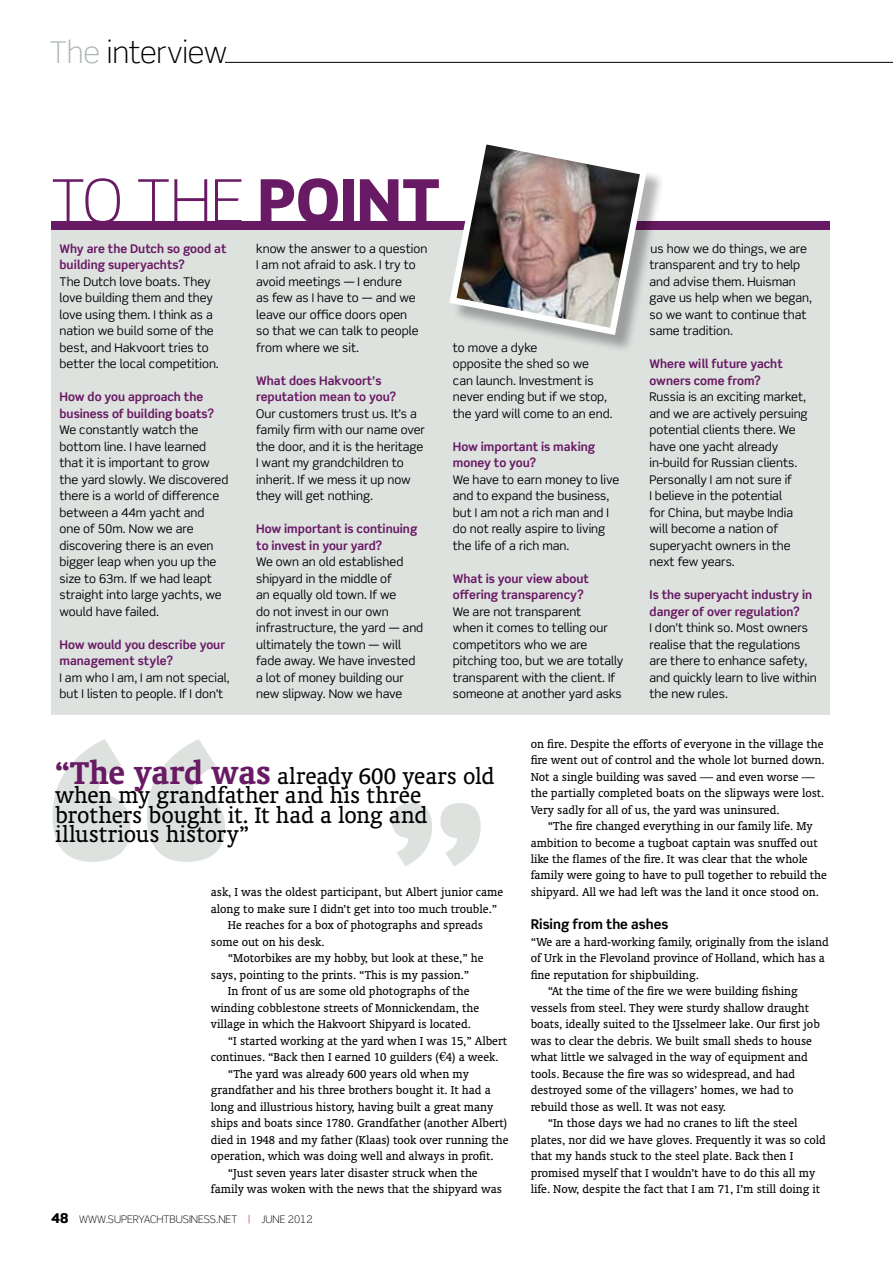
<style>
.page{position:relative;width:893px;height:1263px;background:#fff}
.page>*{position:absolute;margin:0;border:0;box-sizing:border-box;transform-origin:0 0}
.t1{font:300 60px "Scene Pro";color:#691a64}
.t2{font:300 30px "Scene Pro";letter-spacing:-.01em;color:#000}
.t3{font:25.5px/19.5px "Oranda BT";letter-spacing:-.005em;color:#000}
.t4{font:700 13.5px "Scene Pro";color:#000}
.t5{font:13.05px/16.5px "Oranda BT";color:#000}
.t6{font:12px/16.5px "Scene Pro";color:#000}
.t7{font:700 12px/16.5px "Scene Pro";color:#691a64}
.t8{font:300 10.5px "Scene Pro";color:#000}
.s1{color:#adb8b1}
.s2{font-weight:900}
.s3{font-weight:700;font-size:36px;color:#691a64}
.s4{font-family:"Euro Font Eighty One"}
.s5{font-weight:900;font-size:13.5px}
.s6{color:#c60410}
</style>
<div class="page">
<div style="left:51px;top:221px;width:778px;height:494px;background:#dde2df"></div>
<div style="left:51px;top:221px;width:778px;height:9px;background:#691a64"></div>
<div style="left:452px;top:139px;width:212px;height:213px;background:#000;opacity:.3"></div>
<img style="left:449px;top:139px;width:202px;height:200px">
<hr style="left:225px;top:62px;width:668px;height:1px;background:#000">
<svg style="left:52px;top:739px;width:173px;height:123px"></svg>
<svg style="left:392px;top:803px;width:89px;height:63px"></svg>
<h2 class="t2" style="left:50px;top:34px;width:179px"><span class="s1">the</span> interview</h2>
<h1 class="t1" style="left:51px;top:165px;width:282px">TO THE <span class="s2">POINT</span></h1>
<p class="t7" style="left:60px;top:240px;width:168px">Why are the Dutch so good at building superyachts?</p>
<p class="t6" style="left:60px;top:273px;width:161px">The Dutch love boats. They love building them and they love using them. I think as a nation we build some of the best, and Hakvoort tries to better the local competition.</p>
<p class="t7" style="left:60px;top:388px;width:156px">How do you approach the business of building boats?</p>
<p class="t6" style="left:60px;top:421px;width:170px">We constantly watch the bottom line. I have learned that it is important to grow the yard slowly. We discovered there is a world of difference between a 44m yacht and<br>one of 50m. Now we are discovering there is an even bigger leap when you up the size to 63m. If we had leapt straight into large yachts, we would have failed.</p>
<p class="t7" style="left:60px;top:636px;width:167px">How would you describe your management style?</p>
<p class="t6" style="left:60px;top:669px;width:172px">I am who I am, I am not special, but I listen to people. If I don’t</p>
<p class="t6" style="left:256px;top:240px;width:173px">know the answer to a question<br>I am not afraid to ask. I try to avoid meetings — I endure<br>as few as I have to — and we leave our office doors open<br>so that we can talk to people from where we sit.</p>
<p class="t7" style="left:256px;top:372px;width:141px">What does Hakvoort’s reputation mean to you?</p>
<p class="t6" style="left:256px;top:405px;width:170px">Our customers trust us. It’s a family firm with our name over the door, and it is the heritage<br>I want my grandchildren to inherit. If we mess it up now they will get nothing.</p>
<p class="t7" style="left:256px;top:520px;width:163px">How important is continuing to invest in your yard?</p>
<p class="t6" style="left:256px;top:553px;width:169px">We own an old established shipyard in the middle of<br>an equally old town. If we<br>do not invest in our own infrastructure, the yard — and ultimately the town — will fade away. We have invested a lot of money building our new slipway. Now we have</p>
<p class="t6" style="left:453px;top:339px;width:161px">to move a dyke<br>opposite the shed so we<br>can launch. Investment is never ending but if we stop, the yard will come to an end.</p>
<p class="t7" style="left:453px;top:438px;width:144px">How important is making money to you?</p>
<p class="t6" style="left:453px;top:471px;width:168px">We have to earn money to live and to expand the business, but I am not a rich man and I do not really aspire to living the life of a rich man.</p>
<p class="t7" style="left:453px;top:570px;width:138px">What is your view about offering transparency?</p>
<p class="t6" style="left:453px;top:603px;width:172px">We are not transparent<br>when it comes to telling our competitors who we are pitching too, but we are totally transparent with the client. If someone at another yard asks</p>
<p class="t6" style="left:649px;top:240px;width:164px">us how we do things, we are transparent and try to help and advise them. Huisman gave us help when we began, so we want to continue that same tradition.</p>
<p class="t7" style="left:649px;top:355px;width:135px">Where will future yacht owners come from?</p>
<p class="t6" style="left:649px;top:388px;width:160px">Russia is an exciting market, and we are actively persuing potential clients there. We have one yacht already in-build for Russian clients.<br>Personally I am not sure if<br>I believe in the potential<br>for China, but maybe India will become a nation of superyacht owners in the next few years.</p>
<p class="t7" style="left:649px;top:586px;width:164px">Is the superyacht industry in danger of over regulation?</p>
<p class="t6" style="left:649px;top:619px;width:169px">I don’t think so. Most owners realise that the regulations are there to enhance safety, and quickly learn to live within the new rules.</p>
<h3 class="t3" style="left:55px;top:765px;width:441px"><span class="s3">“The yard was</span> already 600 years old when my grandfather and his three brothers bought it. It had a long and illustrious history”</h3>
<p class="t5" style="left:211px;top:884px;width:294px">ask, I was the oldest participant, but Albert junior came</p>
<p class="t5" style="left:211px;top:900px;width:288px">along to make sure I didn’t get into too much trouble.”</p>
<p class="t5" style="left:228px;top:917px;width:257px">He reaches for a box of photographs and spreads</p>
<p class="t5" style="left:211px;top:933px;width:115px">some out on his desk.</p>
<p class="t5" style="left:228px;top:950px;width:257px">“Motorbikes are my hobby, but look at these,” he</p>
<p class="t5" style="left:211px;top:966px;width:260px">says, pointing to the prints. “This is my passion.”</p>
<p class="t5" style="left:228px;top:983px;width:243px">In front of us are some old photographs of the</p>
<p class="t5" style="left:211px;top:999px;width:270px">winding cobblestone streets of Monnickendam, the</p>
<p class="t5" style="left:211px;top:1016px;width:261px">village in which the Hakvoort Shipyard is located.</p>
<p class="t5" style="left:228px;top:1032px;width:281px">“I started working at the yard when I was 15,” Albert</p>
<p class="t5" style="left:211px;top:1049px;width:289px">continues. “Back then I earned 10 guilders (<span class="s4">$</span>4) a week.</p>
<p class="t5" style="left:228px;top:1065px;width:242px">“The yard was already 600 years old when my</p>
<p class="t5" style="left:211px;top:1081px;width:281px">grandfather and his three brothers bought it. It had a</p>
<p class="t5" style="left:211px;top:1098px;width:284px">long and illustrious history, having built a great many</p>
<p class="t5" style="left:211px;top:1114px;width:298px">ships and boats since 1780. Grandfather (another Albert)</p>
<p class="t5" style="left:211px;top:1131px;width:299px">died in 1948 and my father (Klaas) took over running the</p>
<p class="t5" style="left:211px;top:1147px;width:284px">operation, which was doing well and always in profit.</p>
<p class="t5" style="left:228px;top:1164px;width:251px">“Just seven years later disaster struck when the</p>
<p class="t5" style="left:211px;top:1180px;width:293px">family was woken with the news that the shipyard was</p>
<p class="t8" style="left:51px;top:1213px;width:263px"><span class="s5">48</span> www.SUPERYACHTBUSINESS.net <span class="s6">|</span> JUNE 2012</p>
<p class="t5" style="left:531px;top:735px;width:295px">on fire. Despite the efforts of everyone in the village the fire went out of control and the whole lot burned down.<br>Not a single building was saved — and even worse — the partially completed boats on the slipways were lost.<br>Very sadly for all of us, the yard was uninsured.</p>
<p class="t5" style="left:531px;top:817px;width:298px;text-indent:17px">“The fire changed everything in our family life. My ambition to become a tugboat captain was snuffed out like the flames of the fire. It was clear that the whole family were going to have to pull together to rebuild the shipyard. All we had left was the land it once stood on.</p>
<p class="t4" style="left:531px;top:916px;width:139px">Rising from the ashes</p>
<p class="t5" style="left:531px;top:933px;width:299px">“We are a hard-working family, originally from the island</p>
<p class="t5" style="left:531px;top:950px;width:296px">of Urk in the Flevoland province of Holland, which has a</p>
<p class="t5" style="left:531px;top:966px;width:170px">fine reputation for shipbuilding.</p>
<p class="t5" style="left:548px;top:983px;width:251px">“At the time of the fire we were building fishing</p>
<p class="t5" style="left:531px;top:999px;width:280px">vessels from steel. They were sturdy shallow draught</p>
<p class="t5" style="left:531px;top:1016px;width:291px">boats, ideally suited to the IJsselmeer lake. Our first job</p>
<p class="t5" style="left:531px;top:1032px;width:283px">was to clear the debris. We built small sheds to house</p>
<p class="t5" style="left:531px;top:1049px;width:279px">what little we salvaged in the way of equipment and</p>
<p class="t5" style="left:531px;top:1065px;width:266px">tools. Because the fire was so widespread, and had</p>
<p class="t5" style="left:531px;top:1082px;width:264px">destroyed some of the villagers’ homes, we had to</p>
<p class="t5" style="left:531px;top:1098px;width:196px">rebuild those as well. It was not easy.</p>
<p class="t5" style="left:548px;top:1114px;width:251px">“In those days we had no cranes to lift the steel</p>
<p class="t5" style="left:531px;top:1131px;width:297px">plates, nor did we have gloves. Frequently it was so cold</p>
<p class="t5" style="left:531px;top:1147px;width:264px">that my hands stuck to the steel plate. Back then I</p>
<p class="t5" style="left:531px;top:1164px;width:286px">promised myself that I wouldn’t have to do this all my</p>
<p class="t5" style="left:531px;top:1180px;width:291px">life. Now, despite the fact that I am 71, I’m still doing it</p>
</div>
